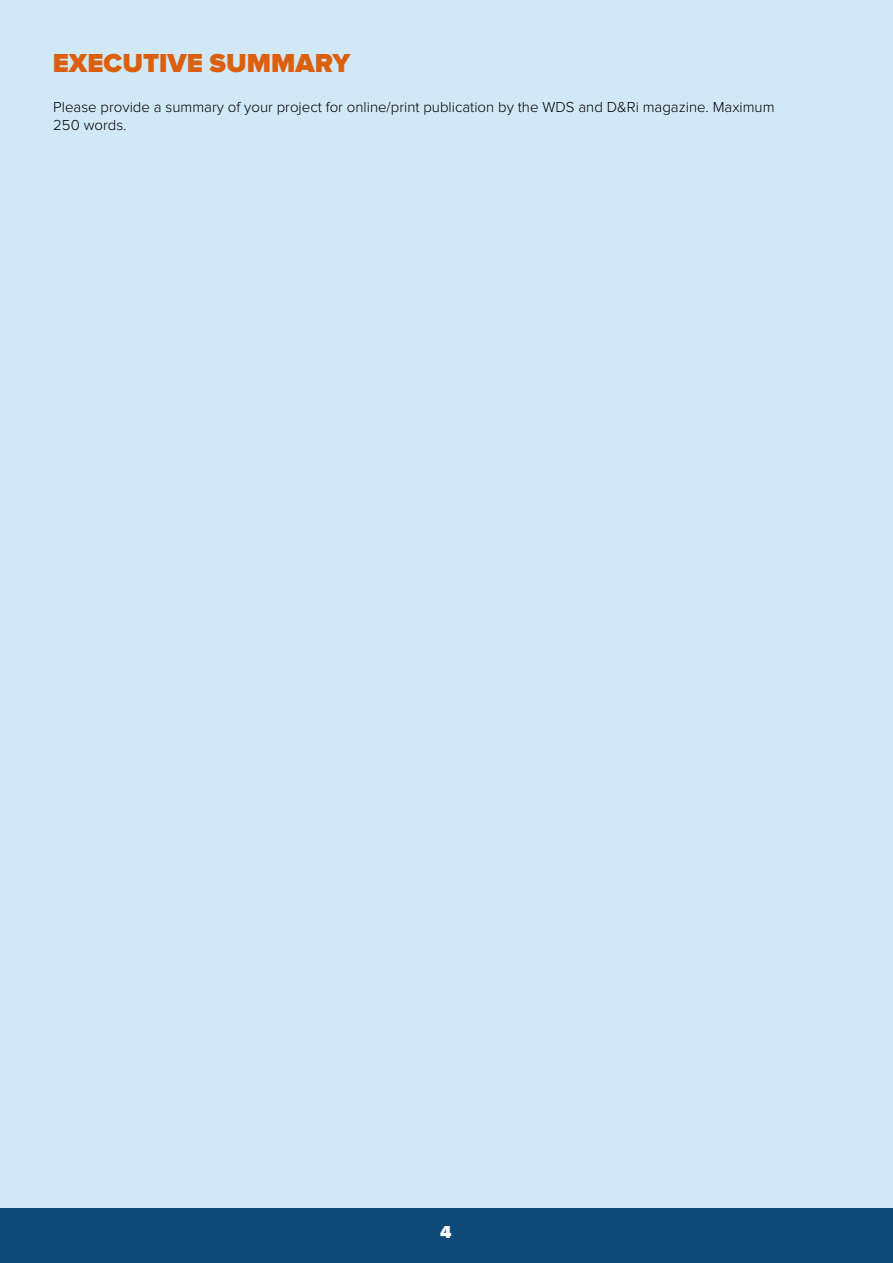
<style>
.page{position:relative;width:893px;height:1263px;background:#fff}
.page>*{position:absolute;margin:0;border:0;box-sizing:border-box;transform-origin:0 0}
.t1{font:900 27px "Proxima Nova";color:#db5f0c}
.t2{font:900 18px "Proxima Nova";color:#fff}
.t3{font:300 15px/18px "Proxima Nova";color:#000}
</style>
<div class="page">
<div style="left:0;top:0;width:893px;height:1209px;background:#d1e8f6"></div>
<div style="left:0;top:1209px;width:893px;height:54px;background:#0f4a7a"></div>
<h1 class="t1" style="left:53px;top:51px;width:299px">EXECUTIVE SUMMARY</h1>
<p class="t3" style="left:53px;top:98px;width:723px">Please provide a summary of your project for online/print publication by the WDS and D&amp;Ri magazine. Maximum<br>250 words.</p>
<p class="t2" style="left:440px;top:1224px;width:13px">4</p>
</div>
